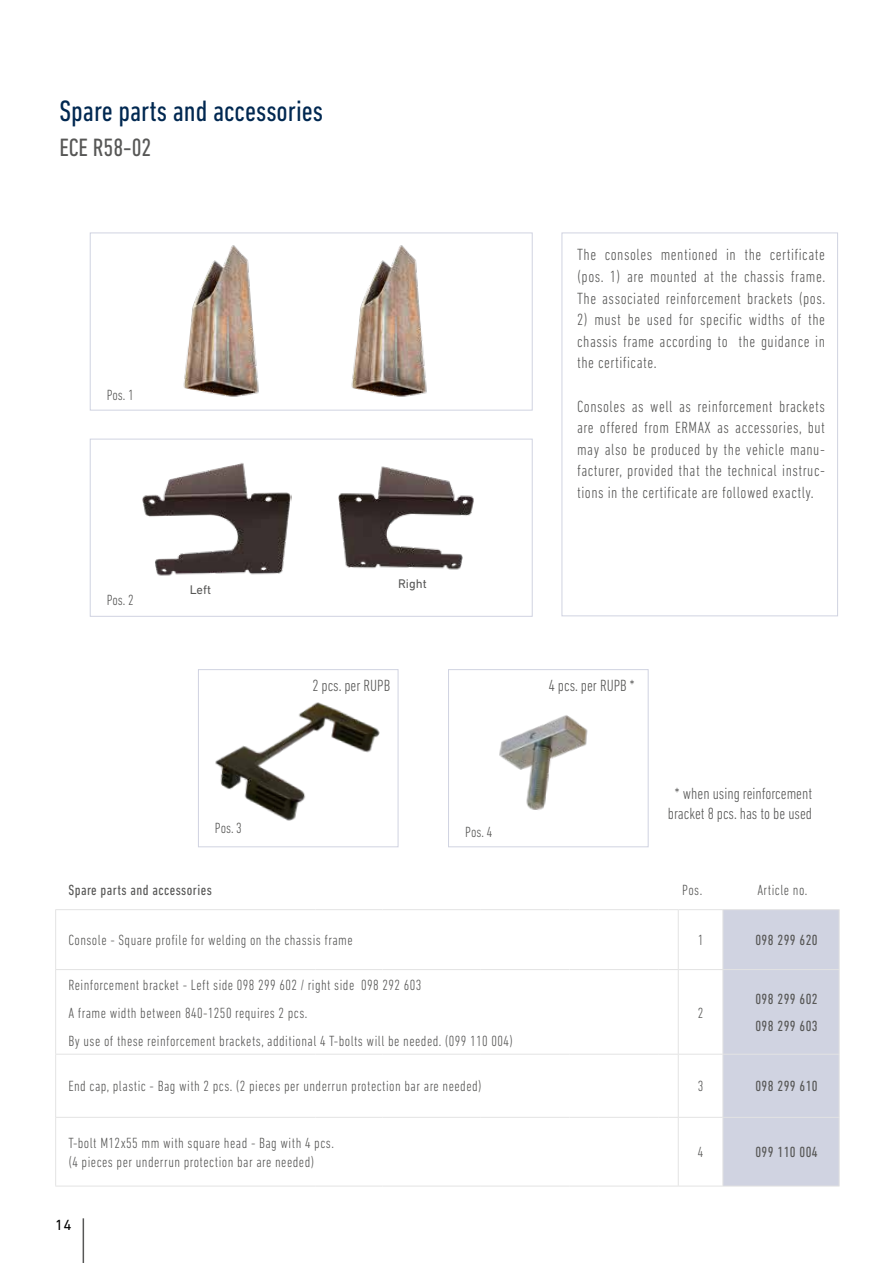
<style>
.page{position:relative;width:893px;height:1263px;background:#fff}
.page>*{position:absolute;margin:0;border:0;box-sizing:border-box;transform-origin:0 0}
.t1{font:condensed 30px "DIN Next LT Pro";color:#002851}
.t2{font:condensed 25.5px "DIN Next LT Pro";color:#575756}
.t3{font:300 condensed 16.5px/21.6px "DIN Next LT Pro";letter-spacing:.03em;color:#575756;text-align:justify}
.t4{font:300 condensed 16.5px/20.5px "DIN Next LT Pro";color:#575756;text-align:center}
.t5{font:300 condensed 15px/28px "DIN Next LT Pro";letter-spacing:.03em;color:#575756}
.t6{font:condensed 15px/27px "DIN Next LT Pro";letter-spacing:.03em;color:#575756}
.t7{font:15px "DIN Next LT Pro";color:#000}
.t8{font:12.75px "DIN Next LT Pro";color:#575756}
</style>
<div class="page">
<div style="left:90px;top:439px;width:443px;height:178px;border:1px solid #d0d3e1"></div>
<div style="left:90px;top:233px;width:443px;height:177px;border:1px solid #d0d3e1"></div>
<div style="left:562px;top:233px;width:276px;height:383px;border:1px solid #d0d3e1"></div>
<div style="left:198px;top:669px;width:200px;height:178px;border:1px solid #d0d3e1"></div>
<div style="left:448px;top:669px;width:200px;height:178px;border:1px solid #d0d3e1"></div>
<hr style="left:83px;top:1218px;width:1px;height:45px;background:#575756">
<img style="left:142px;top:463px;width:150px;height:113px">
<img style="left:338px;top:466px;width:136px;height:104px">
<img style="left:215px;top:702px;width:165px;height:119px">
<img style="left:183px;top:245px;width:76px;height:152px">
<img style="left:351px;top:245px;width:76px;height:152px">
<img style="left:499px;top:715px;width:89px;height:95px">
<div style="left:723px;top:910px;width:116px;height:276px;background:#d0d3e1"></div>
<hr style="left:383px;top:909px;width:97px;height:1px;background:#e3e3e3">
<hr style="left:480px;top:909px;width:89px;height:1px;background:#e3e3e3">
<hr style="left:569px;top:909px;width:90px;height:1px;background:#e3e3e3">
<svg style="left:659px;top:909px;width:19px;height:1px"></svg>
<hr style="left:678px;top:909px;width:45px;height:1px;background:#e3e3e3">
<hr style="left:678px;top:969px;width:45px;height:1px;background:#e3e3e3">
<hr style="left:678px;top:1054px;width:45px;height:1px;background:#e3e3e3">
<hr style="left:678px;top:1117px;width:45px;height:1px;background:#e3e3e3">
<hr style="left:678px;top:1186px;width:45px;height:1px;background:#e3e3e3">
<hr style="left:678px;top:910px;width:1px;height:59px;background:#e3e3e3">
<hr style="left:723px;top:909px;width:116px;height:1px;background:#e3e3e3">
<hr style="left:722px;top:910px;width:1px;height:59px;background:#e3e3e3">
<hr style="left:839px;top:910px;width:1px;height:59px;background:#e3e3e3">
<hr style="left:678px;top:970px;width:1px;height:84px;background:#e3e3e3">
<hr style="left:723px;top:969px;width:116px;height:1px;background:#e3e3e3">
<hr style="left:722px;top:970px;width:1px;height:84px;background:#e3e3e3">
<hr style="left:839px;top:970px;width:1px;height:84px;background:#e3e3e3">
<hr style="left:678px;top:1054px;width:1px;height:63px;background:#e3e3e3">
<hr style="left:723px;top:1054px;width:116px;height:1px;background:#e3e3e3">
<hr style="left:722px;top:1054px;width:1px;height:63px;background:#e3e3e3">
<hr style="left:839px;top:1054px;width:1px;height:63px;background:#e3e3e3">
<hr style="left:678px;top:1118px;width:1px;height:68px;background:#e3e3e3">
<hr style="left:723px;top:1117px;width:116px;height:1px;background:#e3e3e3">
<hr style="left:722px;top:1118px;width:1px;height:68px;background:#e3e3e3">
<hr style="left:839px;top:1118px;width:1px;height:68px;background:#e3e3e3">
<hr style="left:723px;top:1186px;width:116px;height:1px;background:#e3e3e3">
<hr style="left:55px;top:909px;width:261px;height:1px;background:#e3e3e3">
<hr style="left:55px;top:910px;width:1px;height:59px;background:#e3e3e3">
<hr style="left:55px;top:969px;width:261px;height:1px;background:#e3e3e3">
<hr style="left:55px;top:970px;width:1px;height:84px;background:#e3e3e3">
<hr style="left:316px;top:969px;width:67px;height:1px;background:#e3e3e3">
<hr style="left:383px;top:969px;width:97px;height:1px;background:#e3e3e3">
<hr style="left:480px;top:969px;width:89px;height:1px;background:#e3e3e3">
<hr style="left:569px;top:969px;width:90px;height:1px;background:#e3e3e3">
<svg style="left:659px;top:969px;width:19px;height:1px"></svg>
<hr style="left:55px;top:1054px;width:261px;height:1px;background:#e3e3e3">
<hr style="left:55px;top:1054px;width:1px;height:63px;background:#e3e3e3">
<hr style="left:316px;top:1054px;width:67px;height:1px;background:#e3e3e3">
<hr style="left:383px;top:1054px;width:97px;height:1px;background:#e3e3e3">
<hr style="left:480px;top:1054px;width:89px;height:1px;background:#e3e3e3">
<hr style="left:569px;top:1054px;width:90px;height:1px;background:#e3e3e3">
<svg style="left:659px;top:1054px;width:19px;height:1px"></svg>
<hr style="left:55px;top:1117px;width:261px;height:1px;background:#e3e3e3">
<hr style="left:55px;top:1118px;width:1px;height:68px;background:#e3e3e3">
<hr style="left:316px;top:1117px;width:67px;height:1px;background:#e3e3e3">
<hr style="left:383px;top:1117px;width:97px;height:1px;background:#e3e3e3">
<hr style="left:480px;top:1117px;width:89px;height:1px;background:#e3e3e3">
<hr style="left:569px;top:1117px;width:90px;height:1px;background:#e3e3e3">
<svg style="left:659px;top:1117px;width:19px;height:1px"></svg>
<hr style="left:55px;top:1186px;width:261px;height:1px;background:#e3e3e3">
<hr style="left:316px;top:1186px;width:67px;height:1px;background:#e3e3e3">
<hr style="left:383px;top:1186px;width:97px;height:1px;background:#e3e3e3">
<hr style="left:480px;top:1186px;width:89px;height:1px;background:#e3e3e3">
<hr style="left:569px;top:1186px;width:90px;height:1px;background:#e3e3e3">
<svg style="left:659px;top:1186px;width:19px;height:1px"></svg>
<hr style="left:316px;top:909px;width:67px;height:1px;background:#e3e3e3">
<h1 class="t1" style="left:60px;top:94px;width:265px">Spare parts and accessories</h1>
<h2 class="t2" style="left:60px;top:133px;width:93px">ECE R58-02</h2>
<p class="t5" style="left:107px;top:381px;width:28px">Pos. 1</p>
<p class="t5" style="left:107px;top:586px;width:28px">Pos. 2</p>
<p class="t8" style="left:190px;top:582px;width:23px">Left</p>
<p class="t8" style="left:398px;top:577px;width:30px">Right</p>
<p class="t3" style="left:577px;top:244px;width:249px">The consoles mentioned in the certificate (pos. 1) are mounted at the chassis frame.<br>The associated reinforcement brackets (pos.</p>
<p class="t3" style="left:577px;top:309px;width:249px">2) must be used for specific widths of the chassis frame according to the guidance in the certificate.</p>
<p class="t3" style="left:577px;top:395px;width:249px">Consoles as well as reinforcement brackets are offered from ERMAX as accessories, but may also be produced by the vehicle manu&shy;facturer, provided that the technical instruc&shy;tions in the certificate are followed exactly.</p>
<p class="t4" style="left:312px;top:675px;width:79px">2 pcs. per RUPB</p>
<p class="t4" style="left:549px;top:675px;width:88px">4 pcs. per RUPB *</p>
<p class="t5" style="left:215px;top:813px;width:28px">Pos. 3</p>
<p class="t5" style="left:465px;top:818px;width:28px">Pos. 4</p>
<p class="t4" style="left:668px;top:782px;width:146px">* when using reinforcement bracket 8 pcs. has to be used</p>
<p class="t6" style="left:68px;top:877px;width:145px">Spare parts and accessories</p>
<p class="t5" style="left:682px;top:876px;width:22px">Pos.</p>
<p class="t5" style="left:757px;top:876px;width:52px">Article no.</p>
<p class="t5" style="left:68px;top:926px;width:286px">Console - Square profile for welding on the chassis frame</p>
<p class="t5" style="left:698px;top:926px;width:7px">1</p>
<p class="t6" style="left:755px;top:926px;width:64px">098 299 620</p>
<p class="t5" style="left:68px;top:970px;width:446px">Reinforcement bracket - Left side 098 299 602 / right side 098 292 603<br>A frame width between 840-1250 requires 2 pcs.<br>By use of these reinforcement brackets, additional 4 T-bolts will be needed. (099 110 004)</p>
<p class="t6" style="left:755px;top:985px;width:64px">098 299 602<br>098 299 603</p>
<p class="t5" style="left:698px;top:998px;width:7px">2</p>
<p class="t5" style="left:68px;top:1072px;width:415px">End cap, plastic - Bag with 2 pcs. (2 pieces per underrun protection bar are needed)</p>
<p class="t5" style="left:698px;top:1072px;width:7px">3</p>
<p class="t6" style="left:755px;top:1073px;width:64px">098 299 610</p>
<p class="t5" style="left:68px;top:1132px;width:267px;line-height:19.5px">T-bolt M12x55 mm with square head - Bag with 4 pcs. (4 pieces per underrun protection bar are needed)</p>
<p class="t5" style="left:698px;top:1138px;width:7px">4</p>
<p class="t6" style="left:755px;top:1138px;width:64px">099 110 004</p>
<p class="t7" style="left:55px;top:1216px;width:18px">14</p>
</div>
